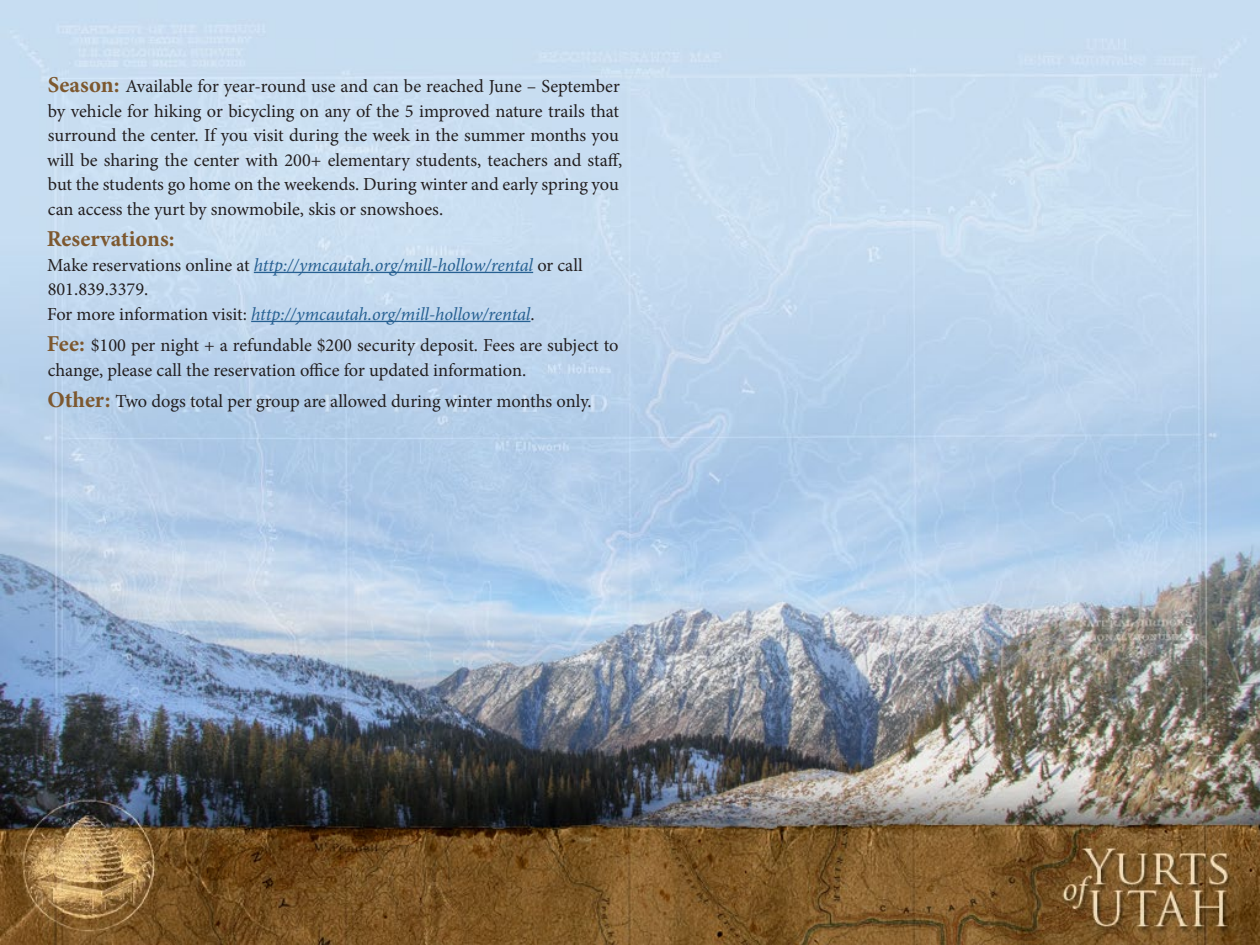
<style>
.page{position:relative;width:1260px;height:945px;background:#fff}
.page>*{position:absolute;margin:0;border:0;box-sizing:border-box;transform-origin:0 0}
.t1{font:700 22.75px "Minion Pro";color:#7d582f}
.t2{font:18.38px/24.5px "Minion Pro";letter-spacing:-.005em;color:#231f20}
.t3{font:italic 18.38px/24.5px "Minion Pro";letter-spacing:-.01em;color:#266092}
.s1{font-weight:700;font-size:22.75px;color:#7d582f}
.s2{font-style:normal;color:#231f20}
</style>
<div class="page">
<img style="left:0;top:0;width:1260px;height:945px">
<hr style="left:254px;top:272px;width:279px;height:1px;background:#266092">
<hr style="left:251px;top:321px;width:280px;height:1px;background:#266092">
<p class="t2" style="left:47px;top:74px;width:577px"><span class="s1">Season:</span> Available for year-round use and can be reached June – September by vehicle for hiking or bicycling on any of the 5 improved nature trails that surround the center. If you visit during the week in the summer months you will be sharing the center with 200+ elementary students, teachers and staff, but the students go home on the weekends. During winter and early spring you can access the yurt by snowmobile, skis or snowshoes.</p>
<p class="t1" style="left:47px;top:223px;width:129px">Reservations:</p>
<p class="t3" style="left:47px;top:252px;width:537px"><span class="s2">Make reservations online at</span> http://ymcautah.org/mill-hollow/rental <span class="s2">or call<br>801.839.3379.<br>For more information visit:</span> http://ymcautah.org/mill-hollow/rental<span class="s2">.</span></p>
<p class="t2" style="left:47px;top:333px;width:573px"><span class="s1">Fee:</span> $100 per night + a refundable $200 security deposit. Fees are subject to change, please call the reservation office for updated information.</p>
<p class="t2" style="left:47px;top:389px;width:546px"><span class="s1">Other:</span> Two dogs total per group are allowed during winter months only.</p>
</div>
